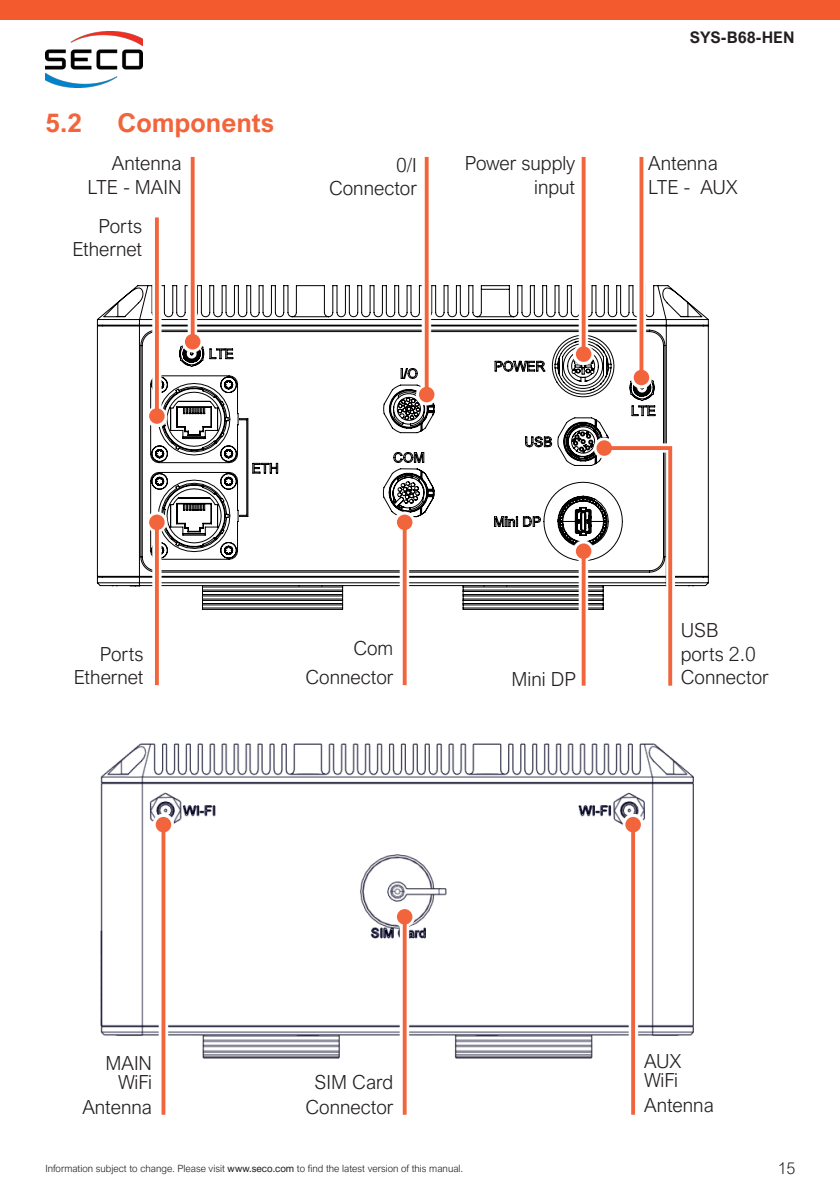
<style>
.page{position:relative;width:840px;height:1191px;background:#fff}
.page>*{position:absolute;margin:0;border:0;box-sizing:border-box;transform-origin:0 0}
.t1{font:700 26px "Arial Nova";color:#f2653c}
.t2{font:300 19.4px/23.2px "Arial Nova";color:#231f20;text-align:right}
.t3{font:700 16px "Arial Nova";color:#231f20}
.t4{font:300 16px "Arial Nova";color:#231f20}
.t5{font:300 10px "Arial Nova";color:#231f20}
.s1{font-weight:400}
</style>
<div class="page">
<div style="left:0;top:0;width:839px;height:20px;background:#f35b2f"></div>
<img style="left:45px;top:31px;width:97px;height:57px">
<img style="left:100px;top:743px;width:594px;height:316px">
<svg style="left:97px;top:285px;width:611px;height:325px"></svg>
<div style="left:146px;top:215px;width:21px;height:211px;background:#fff"></div>
<svg style="left:155px;top:217px;width:4px;height:191px"></svg>
<div style="left:149px;top:408px;width:15px;height:16px;background:#f2653c;border-radius:50%"></div>
<div style="left:146px;top:512px;width:21px;height:176px;background:#fff"></div>
<svg style="left:155px;top:530px;width:4px;height:155px"></svg>
<div style="left:149px;top:514px;width:15px;height:16px;background:#f2653c;border-radius:50%"></div>
<svg style="left:182px;top:156px;width:21px;height:196px"></svg>
<hr style="left:191px;top:157px;width:3px;height:185px;background:#f2653c">
<div style="left:185px;top:334px;width:15px;height:15px;background:#f2653c;border-radius:50%"></div>
<div style="left:630px;top:154px;width:21px;height:234px;background:#fff"></div>
<svg style="left:639px;top:157px;width:4px;height:213px"></svg>
<div style="left:633px;top:370px;width:15px;height:15px;background:#f2653c;border-radius:50%"></div>
<svg style="left:593px;top:437px;width:81px;height:173px"></svg>
<svg style="left:600px;top:444px;width:73px;height:242px"></svg>
<div style="left:596px;top:440px;width:15px;height:16px;background:#f2653c;border-radius:50%"></div>
<svg style="left:572px;top:156px;width:22px;height:209px"></svg>
<svg style="left:581px;top:157px;width:4px;height:189px"></svg>
<div style="left:575px;top:346px;width:16px;height:16px;background:#f2653c;border-radius:50%"></div>
<svg style="left:572px;top:540px;width:22px;height:146px"></svg>
<svg style="left:581px;top:559px;width:4px;height:126px"></svg>
<div style="left:575px;top:543px;width:16px;height:16px;background:#f2653c;border-radius:50%"></div>
<div style="left:394px;top:512px;width:21px;height:176px;background:#fff"></div>
<svg style="left:402px;top:530px;width:4px;height:155px"></svg>
<div style="left:396px;top:514px;width:16px;height:16px;background:#f2653c;border-radius:50%"></div>
<div style="left:416px;top:154px;width:21px;height:251px;background:#fff"></div>
<svg style="left:424px;top:157px;width:4px;height:230px"></svg>
<div style="left:418px;top:387px;width:16px;height:15px;background:#f2653c;border-radius:50%"></div>
<div style="left:394px;top:906px;width:21px;height:211px;background:#fff"></div>
<svg style="left:402px;top:924px;width:4px;height:190px"></svg>
<div style="left:396px;top:909px;width:16px;height:15px;background:#f2653c;border-radius:50%"></div>
<svg style="left:622px;top:814px;width:21px;height:301px"></svg>
<svg style="left:630px;top:832px;width:4px;height:282px"></svg>
<div style="left:625px;top:817px;width:15px;height:15px;background:#f2653c;border-radius:50%"></div>
<div style="left:153px;top:814px;width:21px;height:303px;background:#fff"></div>
<svg style="left:161px;top:832px;width:4px;height:282px"></svg>
<div style="left:156px;top:817px;width:15px;height:15px;background:#f2653c;border-radius:50%"></div>
<p class="t1" style="left:45px;top:108px;width:38px">5.2</p>
<p class="t1" style="left:117px;top:108px;width:158px">Components</p>
<p class="t3" style="left:689px;top:28px;width:106px">SYS-B68-HEN</p>
<p class="t2" style="left:88px;top:152px;width:95px">Antenna<br>LTE - MAIN</p>
<p class="t2" style="left:647px;top:152px;width:91px;text-align:left">Antenna<br>LTE - AUX</p>
<p class="t2" style="left:464px;top:152px;width:112px">Power supply input</p>
<p class="t2" style="left:329px;top:153px;width:89px">0/I<br>Connector</p>
<p class="t2" style="left:72px;top:214px;width:71px">Ports<br>Ethernet</p>
<p class="t2" style="left:74px;top:642px;width:71px">Ports<br>Ethernet</p>
<p class="t2" style="left:105px;top:1053px;width:48px;line-height:19.4px">MAIN<br>WiFi</p>
<p class="t2" style="left:82px;top:1095px;width:71px">Antenna</p>
<p class="t2" style="left:305px;top:634px;width:89px;line-height:28.8px">Com<br>Connector</p>
<p class="t2" style="left:511px;top:667px;width:66px">Mini DP</p>
<p class="t2" style="left:680px;top:619px;width:89px;text-align:left">USB<br>ports 2.0<br>Connector</p>
<p class="t2" style="left:305px;top:1069px;width:89px;line-height:25px;text-align:center">SIM Card<br>Connector</p>
<p class="t2" style="left:643px;top:1051px;width:39px;line-height:19.4px;text-align:left">AUX<br>WiFi</p>
<p class="t2" style="left:643px;top:1093px;width:71px">Antenna</p>
<p class="t5" style="left:45px;top:1162px;width:419px">Information subject to change. Please visit <span class="s1">www.seco.com</span> to find the latest version of this manual.</p>
<p class="t4" style="left:777px;top:1159px;width:19px">15</p>
</div>
